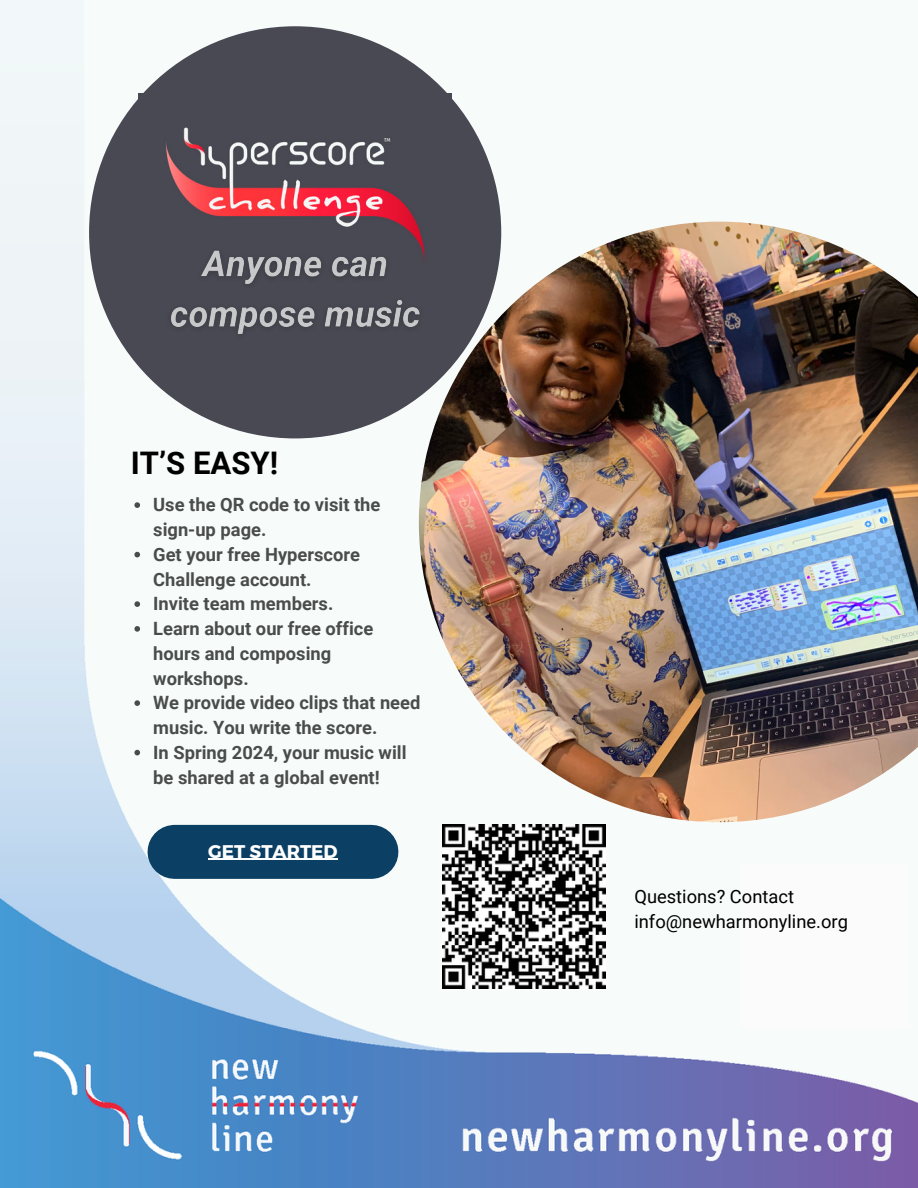
<style>
.page{position:relative;width:918px;height:1188px;background:#fff}
.page>*{position:absolute;margin:0;border:0;box-sizing:border-box;transform-origin:0 0}
.t1{font:700 31.05px "Roboto";color:#000}
.t2{font:700 18.3px/24.8px "Roboto";color:#000}
.t3{font:18.3px/24.8px "Roboto";color:#000}
.t4{font:700 18.3px "Montserrat";color:#fff}
</style>
<div class="page">
<img style="left:0;top:0;width:918px;height:1188px">
<div style="left:89px;top:26px;width:412px;height:412px;background:#494953;border-radius:50%"></div>
<img style="left:139px;top:94px;width:313px;height:149px">
<img style="left:171px;top:250px;width:248px;height:84px">
<img style="left:419px;top:222px;width:499px;height:600px">
<svg style="left:134px;top:502px;width:6px;height:6px"></svg>
<svg style="left:134px;top:552px;width:6px;height:5px"></svg>
<svg style="left:134px;top:601px;width:6px;height:6px"></svg>
<svg style="left:134px;top:626px;width:6px;height:6px"></svg>
<svg style="left:134px;top:700px;width:6px;height:6px"></svg>
<svg style="left:134px;top:750px;width:6px;height:5px"></svg>
<div style="left:175px;top:825px;width:196px;height:54px;background:#0c3f64"></div>
<hr style="left:208px;top:859px;width:130px;height:1px;background:#fff">
<img style="left:443px;top:825px;width:163px;height:163px">
<p class="t1" style="left:131px;top:445px;width:149px">IT’S EASY!</p>
<p class="t2" style="left:153px;top:493px;width:269px">Use the QR code to visit the sign-up page.<br>Get your free Hyperscore<br>Challenge account.<br>Invite team members.<br>Learn about our free office hours and composing workshops.<br>We provide video clips that need music. You write the score.<br>In Spring 2024, your music will be shared at a global event!</p>
<p class="t4" style="left:208px;top:839px;width:131px">GET STARTED</p>
<p class="t3" style="left:634px;top:885px;width:215px">Questions? Contact info@newharmonyline.org</p>
</div>
